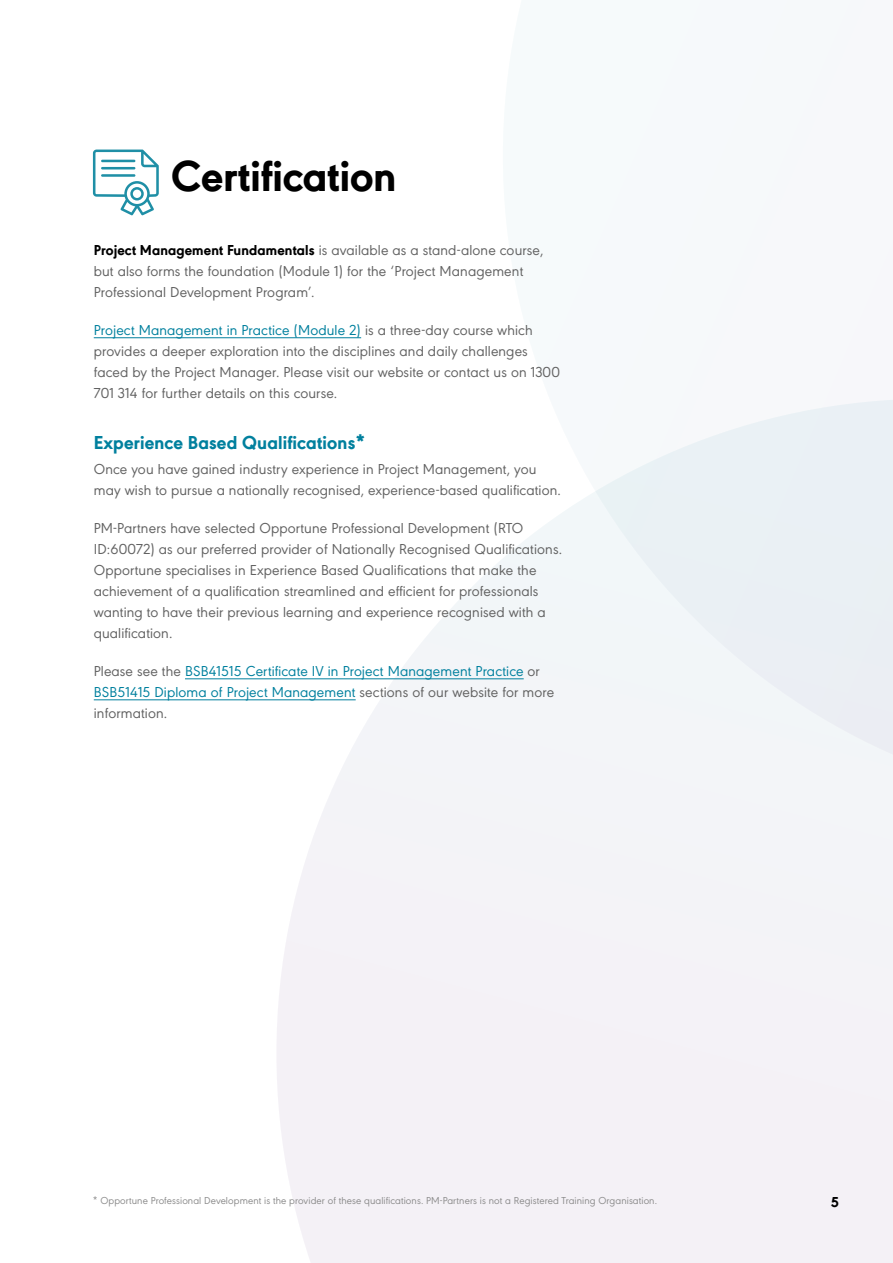
<style>
.page{position:relative;width:893px;height:1263px;background:#fff}
.page>*{position:absolute;margin:0;border:0;box-sizing:border-box;transform-origin:0 0}
.t1{font:800 45px "URW Geometric";color:#000}
.t2{font:800 19.5px "URW Geometric";letter-spacing:.01em;color:#00809e}
.t3{font:15px/21px "URW Geometric";letter-spacing:.01em;color:#626262}
.t4{font:15px/21px "URW Geometric";letter-spacing:.01em;color:#00809e}
.t5{font:800 15px "URW Geometric";color:#000}
.t6{font:10.5px "URW Geometric";letter-spacing:.01em;color:#8c8c8c}
.s1{font-weight:800;color:#000}
.s2{color:#00809e}
.s3{color:#626262}
</style>
<div class="page">
<svg style="left:276px;top:400px;width:617px;height:863px"></svg>
<hr style="left:94px;top:337px;width:267px;height:1px;background:#00809e">
<hr style="left:185px;top:678px;width:339px;height:1px;background:#00809e">
<hr style="left:94px;top:699px;width:262px;height:1px;background:#00809e">
<svg style="left:93px;top:150px;width:66px;height:65px"></svg>
<h1 class="t1" style="left:171px;top:142px;width:227px">Certification</h1>
<p class="t3" style="left:94px;top:238px;width:451px"><span class="s1">Project Management Fundamentals</span> is available as a stand-alone course, but also forms the foundation (Module 1) for the ‘Project Management<br>Professional Development Program’.</p>
<p class="t3" style="left:94px;top:318px;width:468px"><span class="s2">Project Management in Practice (Module 2)</span> is a three-day course which provides a deeper exploration into the disciplines and daily challenges faced by the Project Manager. Please visit our website or contact us on 1300<br>701 314 for further details on this course.</p>
<h2 class="t2" style="left:94px;top:427px;width:273px">Experience Based Qualifications*</h2>
<p class="t3" style="left:94px;top:457px;width:469px">Once you have gained industry experience in Project Management, you may wish to pursue a nationally recognised, experience-based qualification.</p>
<p class="t3" style="left:94px;top:516px;width:470px">PM-Partners have selected Opportune Professional Development (RTO ID:60072) as our preferred provider of Nationally Recognised Qualifications.<br>Opportune specialises in Experience Based Qualifications that make the achievement of a qualification streamlined and efficient for professionals wanting to have their previous learning and experience recognised with a qualification.</p>
<p class="t4" style="left:94px;top:659px;width:462px"><span class="s3">Please see the</span> BSB41515 Certificate IV in Project Management Practice <span class="s3">or<br></span>BSB51415 Diploma of Project Management <span class="s3">sections of our website for more information.</span></p>
<p class="t6" style="left:93px;top:1192px;width:566px">* Opportune Professional Development is the provider of these qualifications. PM-Partners is not a Registered Training Organisation.</p>
<p class="t5" style="left:831px;top:1191px;width:10px">5</p>
</div>
